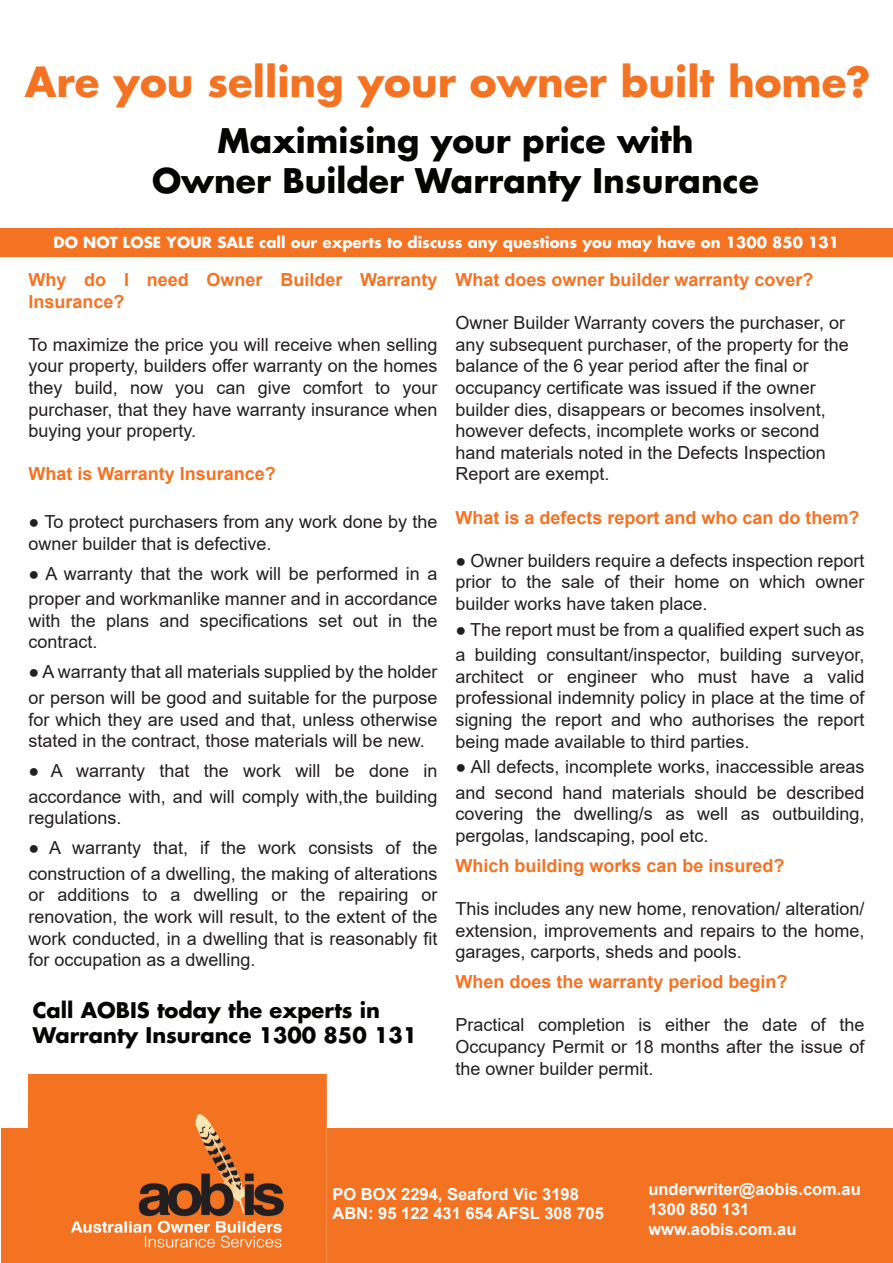
<style>
.page{position:relative;width:893px;height:1263px;background:#fff}
.page>*{position:absolute;margin:0;border:0;box-sizing:border-box;transform-origin:0 0}
.t1{font:700 40.5px "Futura LT";color:#f47323}
.t2{font:700 33px/39.6px "Futura LT";color:#040503;text-align:center}
.t3{font:700 21px/25.2px "Futura LT";color:#040503}
.t4{font:18px/21.6px "Arial";color:#231f20}
.t5{font:700 18px/21.6px "Arial";color:#f47323}
.t6{font:700 16.5px/19.8px "Arial";color:#fff}
.t7{font:700 15px "Futura LT";color:#fff}
</style>
<div class="page">
<div style="left:0;top:228px;width:893px;height:28px;background:#f47323"></div>
<div style="left:2px;top:1129px;width:891px;height:134px;background:#f47323"></div>
<img style="left:28px;top:1075px;width:298px;height:173px">
<h1 class="t1" style="left:25px;top:54px;width:847px">Are you selling your owner built home?</h1>
<h2 class="t2" style="left:152px;top:121px;width:608px">Maximising your price with<br>Owner Builder Warranty Insurance</h2>
<p class="t7" style="left:54px;top:232px;width:787px">DO NOT LOSE YOUR SALE call our experts to discuss any questions you may have on 1300 850 131</p>
<p class="t5" style="left:28px;top:269px;width:410px">Why do I need Owner Builder Warranty<br>Insurance?</p>
<p class="t4" style="left:28px;top:334px;width:410px;text-align:justify">To maximize the price you will receive when selling your property, builders offer warranty on the homes they build, now you can give comfort to your purchaser, that they have warranty insurance when buying your property.</p>
<p class="t5" style="left:28px;top:463px;width:249px">What is Warranty Insurance?</p>
<p class="t4" style="left:28px;top:511px;width:410px">● To protect purchasers from any work done by the owner builder that is defective.</p>
<p class="t4" style="left:28px;top:560px;width:410px;line-height:25.5px">● A warranty that the work will be performed in a proper and workmanlike manner and in accordance</p>
<p class="t4" style="left:28px;top:610px;width:410px">with the plans and specifications set out in the contract.</p>
<p class="t4" style="left:28px;top:659px;width:410px;line-height:25.5px">● A warranty that all materials supplied by the holder or person will be good and suitable for the purpose</p>
<p class="t4" style="left:28px;top:708px;width:410px">for which they are used and that, unless otherwise stated in the contract, those materials will be new.</p>
<p class="t4" style="left:28px;top:758px;width:410px;line-height:25.5px">● A warranty that the work will be done in accordance with, and will comply with,the building</p>
<p class="t4" style="left:28px;top:807px;width:95px">regulations.</p>
<p class="t4" style="left:28px;top:835px;width:410px;line-height:25.5px">● A warranty that, if the work consists of the construction of a dwelling, the making of alterations</p>
<p class="t4" style="left:28px;top:884px;width:410px;text-align:justify">or additions to a dwelling or the repairing or renovation, the work will result, to the extent of the work conducted, in a dwelling that is reasonably fit for occupation as a dwelling.</p>
<p class="t3" style="left:33px;top:997px;width:386px">Call AOBIS today the experts in<br>Warranty Insurance 1300 850 131</p>
<p class="t5" style="left:455px;top:269px;width:360px">What does owner builder warranty cover?</p>
<p class="t4" style="left:455px;top:312px;width:395px">Owner Builder Warranty covers the purchaser, or any subsequent purchaser, of the property for the balance of the 6 year period after the final or occupancy certificate was issued if the owner builder dies, disappears or becomes insolvent, however defects, incomplete works or second hand materials noted in the Defects Inspection Report are exempt.</p>
<p class="t5" style="left:455px;top:507px;width:406px">What is a defects report and who can do them?</p>
<p class="t4" style="left:455px;top:550px;width:410px;text-align:justify">● Owner builders require a defects inspection report prior to the sale of their home on which owner builder works have taken place.</p>
<p class="t4" style="left:455px;top:616px;width:410px;line-height:25.5px">● The report must be from a qualified expert such as a building consultant/inspector, building surveyor,</p>
<p class="t4" style="left:455px;top:665px;width:410px;text-align:justify">architect or engineer who must have a valid professional indemnity policy in place at the time of signing the report and who authorises the report being made available to third parties.</p>
<p class="t4" style="left:455px;top:754px;width:410px;line-height:25.5px">● All defects, incomplete works, inaccessible areas and second hand materials should be described</p>
<p class="t4" style="left:455px;top:803px;width:410px">covering the dwelling/s as well as outbuilding, pergolas, landscaping, pool etc.</p>
<p class="t5" style="left:455px;top:855px;width:331px">Which building works can be insured?</p>
<p class="t4" style="left:455px;top:898px;width:410px;text-align:justify">This includes any new home, renovation/ alteration/ extension, improvements and repairs to the home, garages, carports, sheds and pools.</p>
<p class="t5" style="left:455px;top:971px;width:334px">When does the warranty period begin?</p>
<p class="t4" style="left:455px;top:1014px;width:410px;text-align:justify">Practical completion is either the date of the Occupancy Permit or 18 months after the issue of the owner builder permit.</p>
<p class="t6" style="left:332px;top:1184px;width:273px">PO BOX 2294, Seaford Vic 3198<br>ABN: 95 122 431 654 AFSL 308 705</p>
<p class="t6" style="left:648px;top:1180px;width:214px">underwriter@aobis.com.au<br>1300 850 131 www.aobis.com.au</p>
</div>
